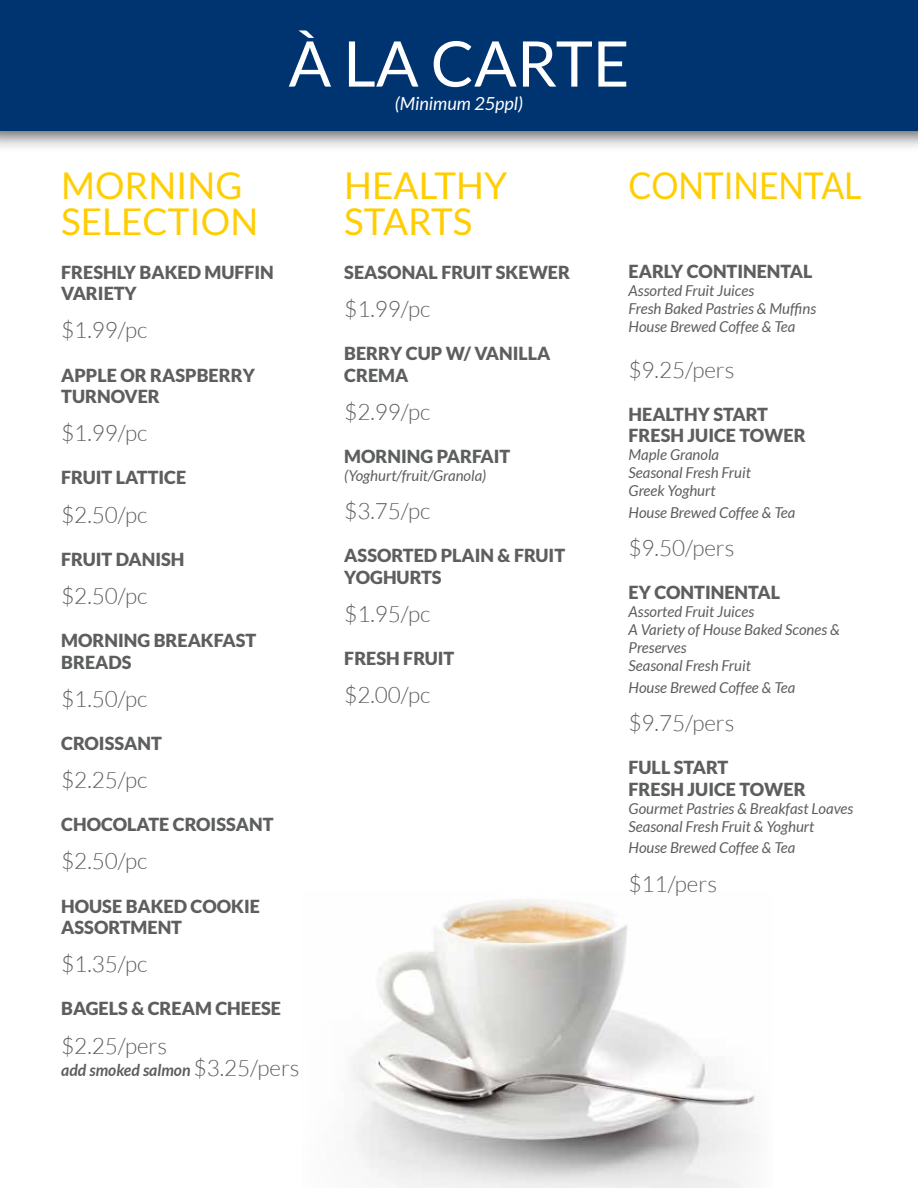
<style>
.page{position:relative;width:918px;height:1188px;background:#fff}
.page>*{position:absolute;margin:0;border:0;box-sizing:border-box;transform-origin:0 0}
.t1{font:63px "Lato";color:#fff}
.t2{font:36.9px/36px "Lato";color:#ffce02}
.t3{font:36.9px "Lato";color:#ffce02;scale:.92 1}
.t4{font:300 22.5px "Lato";color:#5d5e5e}
.t5{font:900 18px/21.6px "Lato";color:#5d5e5e}
.t6{font:italic 18px "Lato";color:#fff}
.t7{font:italic 700 16.5px "Lato";color:#5d5e5e;scale:.96 1}
.t8{font:italic 15px/18px "Lato";color:#5d5e5e}
.s1{font-weight:300;font-style:normal;font-size:22.5px}
</style>
<div class="page">
<img style="left:353px;top:900px;width:402px;height:288px">
<div style="left:0;top:0;width:918px;height:131px;background:#003471"></div>
<h1 class="t1" style="left:288px;top:29px;width:343px">À LA CARTE</h1>
<p class="t6" style="left:395px;top:94px;width:130px">(Minimum 25ppl)</p>
<h2 class="t2" style="left:61px;top:168px;width:199px">MORNING<br>SELECTION</h2>
<p class="t5" style="left:61px;top:261px;width:214px">FRESHLY BAKED MUFFIN<br>VARIETY</p>
<p class="t4" style="left:61px;top:318px;width:88px">$1.99/pc</p>
<p class="t5" style="left:61px;top:364px;width:195px">APPLE OR RASPBERRY<br>TURNOVER</p>
<p class="t4" style="left:61px;top:421px;width:88px">$1.99/pc</p>
<p class="t5" style="left:61px;top:467px;width:127px">FRUIT LATTICE</p>
<p class="t4" style="left:61px;top:502px;width:88px">$2.50/pc</p>
<p class="t5" style="left:61px;top:548px;width:125px">FRUIT DANISH</p>
<p class="t4" style="left:61px;top:584px;width:88px">$2.50/pc</p>
<p class="t5" style="left:61px;top:629px;width:196px">MORNING BREAKFAST<br>BREADS</p>
<p class="t4" style="left:61px;top:687px;width:88px">$1.50/pc</p>
<p class="t5" style="left:61px;top:732px;width:102px">CROISSANT</p>
<p class="t4" style="left:61px;top:768px;width:88px">$2.25/pc</p>
<p class="t5" style="left:61px;top:813px;width:214px">CHOCOLATE CROISSANT</p>
<p class="t4" style="left:61px;top:849px;width:88px">$2.50/pc</p>
<p class="t5" style="left:61px;top:895px;width:200px">HOUSE BAKED COOKIE<br>ASSORTMENT</p>
<p class="t4" style="left:61px;top:952px;width:88px">$1.35/pc</p>
<p class="t5" style="left:61px;top:998px;width:221px">BAGELS &amp; CREAM CHEESE</p>
<p class="t4" style="left:61px;top:1033px;width:107px">$2.25/pers</p>
<p class="t7" style="left:61px;top:1061px;width:250px">add smoked salmon <span class="s1">$3.25/pers</span></p>
<h2 class="t2" style="left:344px;top:168px;width:165px">HEALTHY<br>STARTS</h2>
<p class="t5" style="left:344px;top:261px;width:227px">SEASONAL FRUIT SKEWER</p>
<p class="t4" style="left:344px;top:297px;width:88px">$1.99/pc</p>
<p class="t5" style="left:344px;top:342px;width:208px">BERRY CUP W/ VANILLA<br>CREMA</p>
<p class="t4" style="left:344px;top:399px;width:88px">$2.99/pc</p>
<p class="t5" style="left:344px;top:445px;width:168px">MORNING PARFAIT</p>
<p class="t8" style="left:344px;top:467px;width:144px">(Yoghurt/fruit/Granola)</p>
<p class="t4" style="left:344px;top:499px;width:88px">$3.75/pc</p>
<p class="t5" style="left:344px;top:544px;width:222px">ASSORTED PLAIN &amp; FRUIT<br>YOGHURTS</p>
<p class="t4" style="left:344px;top:602px;width:88px">$1.95/pc</p>
<p class="t5" style="left:344px;top:647px;width:112px">FRESH FRUIT</p>
<p class="t4" style="left:344px;top:683px;width:88px">$2.00/pc</p>
<h2 class="t3" style="left:629px;top:166px;width:255px">CONTINENTAL</h2>
<p class="t5" style="left:629px;top:260px;width:185px">EARLY CONTINENTAL</p>
<p class="t8" style="left:629px;top:282px;width:189px">Assorted Fruit Juices<br>Fresh Baked Pastries &amp; Muffins<br>House Brewed Coffee &amp; Tea</p>
<p class="t4" style="left:629px;top:357px;width:107px">$9.25/pers</p>
<p class="t5" style="left:629px;top:403px;width:179px">HEALTHY START<br>FRESH JUICE TOWER</p>
<p class="t8" style="left:629px;top:446px;width:124px">Maple Granola<br>Seasonal Fresh Fruit<br>Greek Yoghurt</p>
<p class="t8" style="left:629px;top:504px;width:168px">House Brewed Coffee &amp; Tea</p>
<p class="t4" style="left:629px;top:536px;width:107px">$9.50/pers</p>
<p class="t5" style="left:629px;top:582px;width:153px">EY CONTINENTAL</p>
<p class="t8" style="left:629px;top:603px;width:213px">Assorted Fruit Juices<br>A Variety of House Baked Scones &amp;<br>Preserves<br>Seasonal Fresh Fruit</p>
<p class="t8" style="left:629px;top:679px;width:168px">House Brewed Coffee &amp; Tea</p>
<p class="t4" style="left:629px;top:711px;width:107px">$9.75/pers</p>
<p class="t5" style="left:629px;top:756px;width:179px">FULL START<br>FRESH JUICE TOWER</p>
<p class="t8" style="left:629px;top:800px;width:226px">Gourmet Pastries &amp; Breakfast Loaves<br>Seasonal Fresh Fruit &amp; Yoghurt</p>
<p class="t8" style="left:629px;top:839px;width:168px">House Brewed Coffee &amp; Tea</p>
<p class="t4" style="left:629px;top:871px;width:90px">$11/pers</p>
</div>
